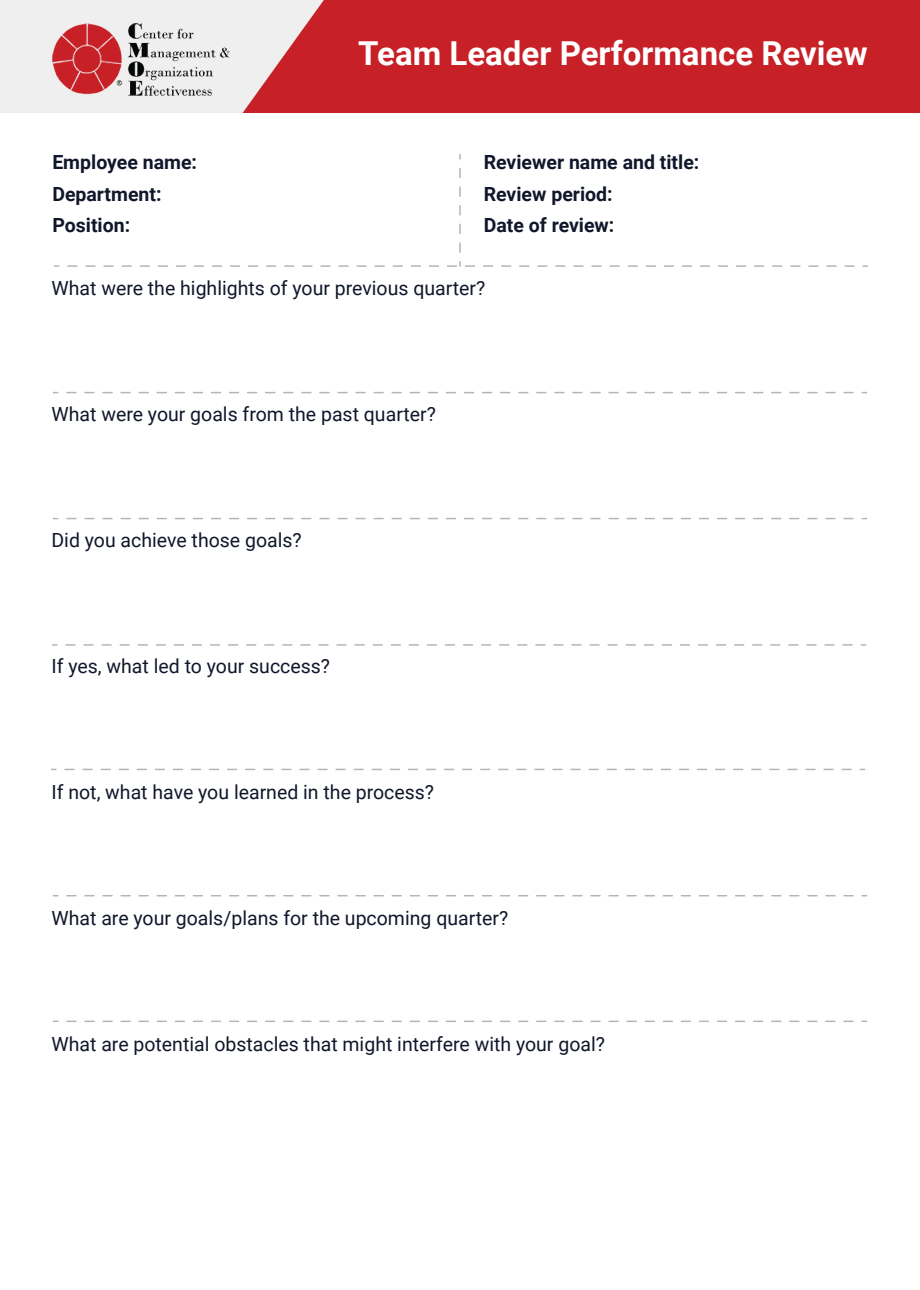
<style>
.page{position:relative;width:920px;height:1290px;background:#fff}
.page>*{position:absolute;margin:0;border:0;box-sizing:border-box;transform-origin:0 0}
.t1{font:700 33px "Roboto";color:#fff}
.t2{font:19.5px "Roboto";color:#11172b}
.t3{font:700 19.5px/31.5px "Roboto";color:#11172b}
</style>
<div class="page">
<div style="left:0;top:0;width:920px;height:113px;background:#c72027"></div>
<svg style="left:0;top:0;width:324px;height:113px"></svg>
<img style="left:52px;top:23px;width:178px;height:73px">
<svg style="left:54px;top:262px;width:800px;height:5px"></svg>
<svg style="left:459px;top:154px;width:2px;height:98px"></svg>
<svg style="left:53px;top:392px;width:800px;height:1px"></svg>
<svg style="left:53px;top:518px;width:800px;height:1px"></svg>
<svg style="left:52px;top:644px;width:800px;height:2px"></svg>
<svg style="left:52px;top:769px;width:799px;height:1px"></svg>
<svg style="left:53px;top:895px;width:800px;height:1px"></svg>
<svg style="left:53px;top:1020px;width:800px;height:2px"></svg>
<p class="t3" style="left:52px;top:146px;width:146px">Employee name:<br>Department:<br>Position:</p>
<h1 class="t1" style="left:358px;top:30px;width:511px">Team Leader Performance Review</h1>
<p class="t3" style="left:484px;top:146px;width:217px">Reviewer name and title:<br>Review period:<br>Date of review:</p>
<p class="t2" style="left:52px;top:275px;width:435px">What were the highlights of your previous quarter?</p>
<p class="t2" style="left:52px;top:401px;width:386px">What were your goals from the past quarter?</p>
<p class="t2" style="left:52px;top:527px;width:252px">Did you achieve those goals?</p>
<p class="t2" style="left:52px;top:653px;width:280px">If yes, what led to your success?</p>
<p class="t2" style="left:52px;top:779px;width:384px">If not, what have you learned in the process?</p>
<p class="t2" style="left:52px;top:905px;width:458px">What are your goals/plans for the upcoming quarter?</p>
<p class="t2" style="left:52px;top:1031px;width:555px">What are potential obstacles that might interfere with your goal?</p>
</div>
